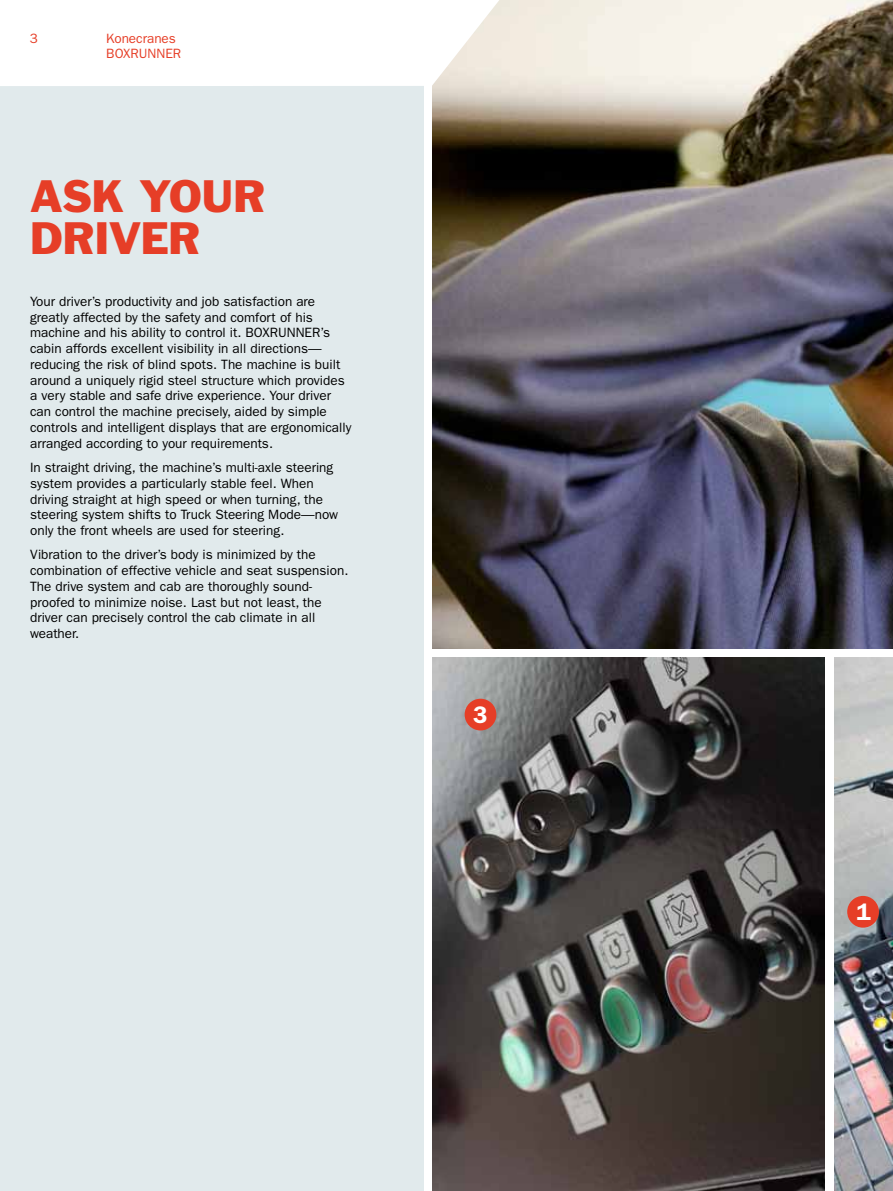
<style>
.page{position:relative;width:893px;height:1191px;background:#fff}
.page>*{position:absolute;margin:0;border:0;box-sizing:border-box;transform-origin:0 0}
.t1{font:42px/42px "Franklin Gothic Std";letter-spacing:-.02em;color:#e63e27}
.t2{font:600 24px "ITC Franklin Gothic Std";color:#fff}
.t3{font:13.5px/15.8px "ITC Franklin Gothic Std";color:#000}
.t4{font:13.5px/15px "ITC Franklin Gothic Std";color:#e63e27}
</style>
<div class="page">
<div style="left:0;top:77px;width:423px;height:1114px;background:#e1eaec"></div>
<img style="left:432px;top:658px;width:393px;height:533px">
<img style="left:432px;top:0;width:461px;height:648px">
<img style="left:834px;top:658px;width:59px;height:533px">
<div style="left:847px;top:896px;width:32px;height:31px;background:#e63e27;border-radius:50%"></div>
<div style="left:465px;top:698px;width:31px;height:32px;background:#e63e27;border-radius:50%"></div>
<svg style="left:0;top:0;width:509px;height:86px"></svg>
<p class="t4" style="left:30px;top:31px;width:10px">3</p>
<p class="t4" style="left:106px;top:31px;width:71px">Konecranes<br>Boxrunner</p>
<h1 class="t1" style="left:30px;top:175px;width:237px">ASK YOUR<br>DRIVER</h1>
<p class="t3" style="left:30px;top:293px;width:323px">Your driver’s productivity and job satisfaction are greatly affected by the safety and comfort of his machine and his ability to control it. BOXRUNNER’s cabin affords excellent visibility in all directions— reducing the risk of blind spots. The machine is built around a uniquely rigid steel structure which provides a very stable and safe drive experience. Your driver can control the machine precisely, aided by simple controls and intelligent displays that are ergonomically arranged according to your requirements.</p>
<p class="t3" style="left:30px;top:459px;width:310px">In straight driving, the machine’s multi-axle steering system provides a particularly stable feel. When driving straight at high speed or when turning, the steering system shifts to Truck Steering Mode—now only the front wheels are used for steering.</p>
<p class="t3" style="left:30px;top:547px;width:320px">Vibration to the driver’s body is minimized by the combination of effective vehicle and seat suspension.<br>The drive system and cab are thoroughly sound&shy;proofed to minimize noise. Last but not least, the driver can precisely control the cab climate in all weather.</p>
<h2 class="t2" style="left:473px;top:700px;width:16px">3</h2>
<h2 class="t2" style="left:857px;top:898px;width:16px">1</h2>
</div>
